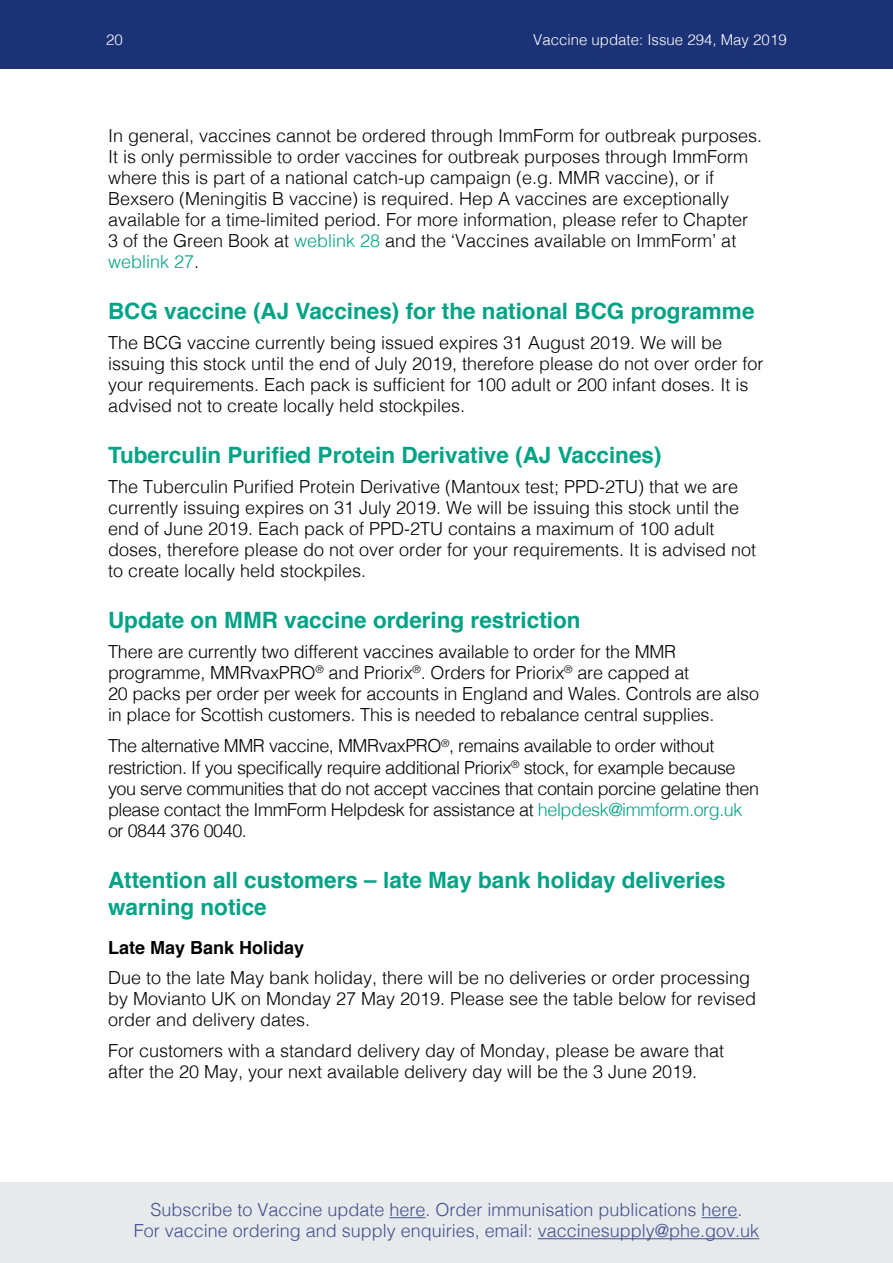
<style>
.page{position:relative;width:893px;height:1263px;background:#fff}
.page>*{position:absolute;margin:0;border:0;box-sizing:border-box;transform-origin:0 0}
.t1{font:700 22.5px/27px "Helvetica";color:#00a385}
.body{font:300 18px/21px "Helvetica";color:#000}
.body-2{font:300 18px/21px "Helvetica";letter-spacing:-.025em;color:#000}
.t2{font:300 18px/21px "Helvetica";color:#444f8d;text-align:center}
.t3{font:700 18px "Helvetica";color:#000}
.t4{font:300 15px "Helvetica";color:#fff}
.s1{color:#00a385}
</style>
<div class="page">
<div style="left:0;top:1182px;width:893px;height:81px;background:#e6eaed"></div>
<div style="left:0;top:0;width:893px;height:68px;background:#1b3276"></div>
<hr style="left:389px;top:1217px;width:36px;height:1px;background:#444f8d">
<hr style="left:702px;top:1217px;width:36px;height:1px;background:#444f8d">
<hr style="left:538px;top:1238px;width:221px;height:1px;background:#444f8d">
<p class="t4" style="left:106px;top:27px;width:18px">20</p>
<p class="t4" style="left:533px;top:27px;width:255px">Vaccine update: Issue 294, May 2019</p>
<p class="body" style="left:108px;top:124px;width:656px">In general, vaccines cannot be ordered through ImmForm for outbreak purposes.<br>It is only permissible to order vaccines for outbreak purposes through ImmForm where this is part of a national catch-up campaign (e.g. MMR vaccine), or if Bexsero (Meningitis B vaccine) is required. Hep A vaccines are exceptionally available for a time-limited period. For more information, please refer to Chapter 3 of the Green Book at <span class="s1">weblink 28</span> and the ‘Vaccines available on ImmForm’ at <span class="s1">weblink 27</span>.</p>
<p class="t1" style="left:108px;top:298px;width:648px">BCG vaccine (AJ Vaccines) for the national BCG programme</p>
<p class="body" style="left:108px;top:331px;width:657px">The BCG vaccine currently being issued expires 31 August 2019. We will be issuing this stock until the end of July 2019, therefore please do not over order for your requirements. Each pack is sufficient for 100 adult or 200 infant doses. It is advised not to create locally held stockpiles.</p>
<p class="t1" style="left:108px;top:442px;width:555px">Tuberculin Purified Protein Derivative (AJ Vaccines)</p>
<p class="body" style="left:108px;top:475px;width:650px">The Tuberculin Purified Protein Derivative (Mantoux test; PPD-2TU) that we are currently issuing expires on 31 July 2019. We will be issuing this stock until the end of June 2019. Each pack of PPD-2TU contains a maximum of 100 adult doses, therefore please do not over order for your requirements. It is advised not to create locally held stockpiles.</p>
<p class="t1" style="left:108px;top:607px;width:474px">Update on MMR vaccine ordering restriction</p>
<p class="body" style="left:108px;top:640px;width:653px">There are currently two different vaccines available to order for the MMR programme, MMRvaxPRO<sup>®</sup> and Priorix<sup>®</sup>. Orders for Priorix<sup>®</sup> are capped at<br>20 packs per order per week for accounts in England and Wales. Controls are also in place for Scottish customers. This is needed to rebalance central supplies.</p>
<p class="body-2" style="left:108px;top:734px;width:653px">The alternative MMR vaccine, MMRvaxPRO<sup>®</sup>, remains available to order without restriction. If you specifically require additional Priorix<sup>®</sup> stock, for example because you serve communities that do not accept vaccines that contain porcine gelatine then please contact the ImmForm Helpdesk for assistance at <span class="s1">helpdesk@immform.org.uk </span>or 0844 376 0040.</p>
<p class="t1" style="left:108px;top:866px;width:619px">Attention all customers – late May bank holiday deliveries warning notice</p>
<p class="t3" style="left:108px;top:933px;width:198px">Late May Bank Holiday</p>
<p class="body" style="left:108px;top:965px;width:650px">Due to the late May bank holiday, there will be no deliveries or order processing by Movianto UK on Monday 27 May 2019. Please see the table below for revised order and delivery dates.</p>
<p class="body" style="left:108px;top:1039px;width:618px">For customers with a standard delivery day of Monday, please be aware that after the 20 May, your next available delivery day will be the 3 June 2019.</p>
<p class="t2" style="left:134px;top:1198px;width:627px">Subscribe to Vaccine update here. Order immunisation publications here.<br>For vaccine ordering and supply enquiries, email: vaccinesupply@phe.gov.uk</p>
</div>
